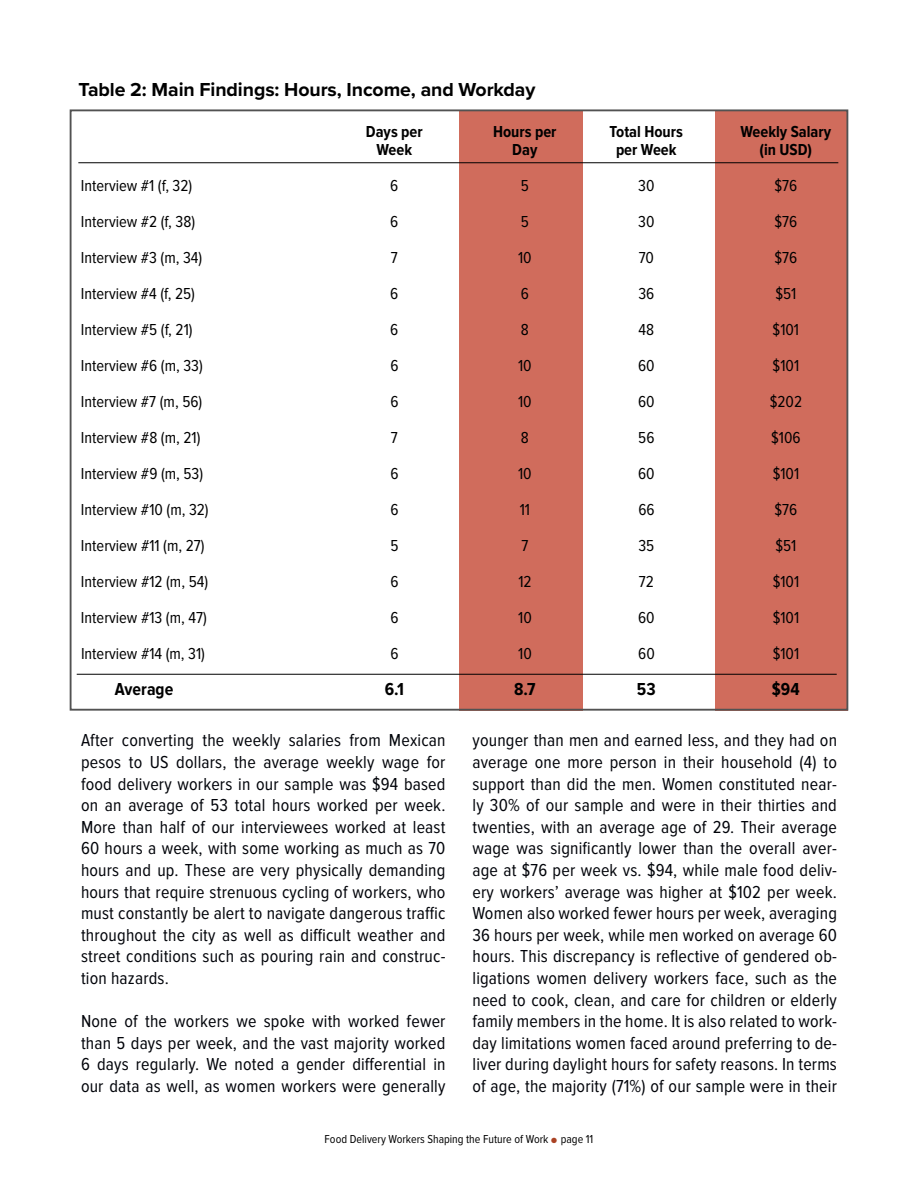
<style>
.page{position:relative;width:918px;height:1188px;background:#fff}
.page>*{position:absolute;margin:0;border:0;box-sizing:border-box;transform-origin:0 0}
.t1{font:700 19.5px "Proxima Nova";letter-spacing:-.005em;color:#000}
.t2{font:18px/21.6px "Proxima Nova Cond";letter-spacing:.01em;color:#000309;text-align:justify}
.t3{font:700 18px "Proxima Nova Cond";color:#000}
.t4{font:16.5px "Proxima Nova Cond";color:#000}
.t5{font:700 16.5px "Proxima Nova Cond";color:#000}
.t6{font:12px "Proxima Nova Cond";color:#000}
.s1{color:#aa4224}
</style>
<div class="page">
<div style="left:716px;top:111px;width:132px;height:600px;background:#d06c5c"></div>
<div style="left:459px;top:111px;width:123px;height:600px;background:#d06c5c"></div>
<hr style="left:78px;top:162px;width:760px;height:1px;background:#000">
<hr style="left:77px;top:674px;width:760px;height:1px;background:#000">
<p class="t1" style="left:78px;top:75px;width:459px">Table 2: Main Findings: Hours, Income, and Workday</p>
<p class="t5" style="left:366px;top:122px;width:58px">Days per</p>
<p class="t5" style="left:493px;top:122px;width:65px">Hours per</p>
<p class="t5" style="left:610px;top:122px;width:75px">Total Hours</p>
<p class="t5" style="left:740px;top:122px;width:92px">Weekly Salary</p>
<p class="t5" style="left:377px;top:140px;width:37px">Week</p>
<p class="t5" style="left:512px;top:140px;width:27px">Day</p>
<p class="t5" style="left:616px;top:140px;width:62px">per Week</p>
<p class="t5" style="left:759px;top:140px;width:54px">(in USD)</p>
<p class="t4" style="left:81px;top:176px;width:113px">Interview #1 (f, 32)</p>
<p class="t4" style="left:390px;top:176px;width:10px">6</p>
<p class="t4" style="left:521px;top:176px;width:10px">5</p>
<p class="t4" style="left:638px;top:176px;width:18px">30</p>
<p class="t4" style="left:774px;top:176px;width:24px">$76</p>
<p class="t4" style="left:81px;top:212px;width:116px">Interview #2 (f, 38)</p>
<p class="t4" style="left:390px;top:212px;width:10px">6</p>
<p class="t4" style="left:521px;top:212px;width:10px">5</p>
<p class="t4" style="left:638px;top:212px;width:18px">30</p>
<p class="t4" style="left:774px;top:212px;width:24px">$76</p>
<p class="t4" style="left:81px;top:248px;width:123px">Interview #3 (m, 34)</p>
<p class="t4" style="left:391px;top:248px;width:8px">7</p>
<p class="t4" style="left:518px;top:248px;width:15px">10</p>
<p class="t4" style="left:639px;top:248px;width:17px">70</p>
<p class="t4" style="left:774px;top:248px;width:24px">$76</p>
<p class="t4" style="left:81px;top:284px;width:116px">Interview #4 (f, 25)</p>
<p class="t4" style="left:390px;top:284px;width:10px">6</p>
<p class="t4" style="left:521px;top:284px;width:10px">6</p>
<p class="t4" style="left:638px;top:284px;width:17px">36</p>
<p class="t4" style="left:775px;top:284px;width:23px">$51</p>
<p class="t4" style="left:81px;top:320px;width:113px">Interview #5 (f, 21)</p>
<p class="t4" style="left:390px;top:320px;width:10px">6</p>
<p class="t4" style="left:521px;top:320px;width:10px">8</p>
<p class="t4" style="left:639px;top:320px;width:17px">48</p>
<p class="t4" style="left:773px;top:320px;width:28px">$101</p>
<p class="t4" style="left:81px;top:356px;width:123px">Interview #6 (m, 33)</p>
<p class="t4" style="left:390px;top:356px;width:10px">6</p>
<p class="t4" style="left:518px;top:356px;width:15px">10</p>
<p class="t4" style="left:638px;top:356px;width:18px">60</p>
<p class="t4" style="left:773px;top:356px;width:28px">$101</p>
<p class="t4" style="left:81px;top:392px;width:123px">Interview #7 (m, 56)</p>
<p class="t4" style="left:390px;top:392px;width:10px">6</p>
<p class="t4" style="left:518px;top:392px;width:15px">10</p>
<p class="t4" style="left:638px;top:392px;width:18px">60</p>
<p class="t4" style="left:770px;top:392px;width:34px">$202</p>
<p class="t4" style="left:81px;top:428px;width:121px">Interview #8 (m, 21)</p>
<p class="t4" style="left:391px;top:428px;width:8px">7</p>
<p class="t4" style="left:521px;top:428px;width:10px">8</p>
<p class="t4" style="left:638px;top:428px;width:18px">56</p>
<p class="t4" style="left:771px;top:428px;width:31px">$106</p>
<p class="t4" style="left:81px;top:464px;width:124px">Interview #9 (m, 53)</p>
<p class="t4" style="left:390px;top:464px;width:10px">6</p>
<p class="t4" style="left:518px;top:464px;width:15px">10</p>
<p class="t4" style="left:638px;top:464px;width:18px">60</p>
<p class="t4" style="left:773px;top:464px;width:28px">$101</p>
<p class="t4" style="left:81px;top:500px;width:129px">Interview #10 (m, 32)</p>
<p class="t4" style="left:390px;top:500px;width:10px">6</p>
<p class="t4" style="left:520px;top:500px;width:12px">11</p>
<p class="t4" style="left:638px;top:500px;width:18px">66</p>
<p class="t4" style="left:775px;top:500px;width:24px">$76</p>
<p class="t4" style="left:81px;top:536px;width:125px">Interview #11 (m, 27)</p>
<p class="t4" style="left:390px;top:536px;width:10px">5</p>
<p class="t4" style="left:521px;top:536px;width:8px">7</p>
<p class="t4" style="left:639px;top:536px;width:17px">35</p>
<p class="t4" style="left:775px;top:536px;width:23px">$51</p>
<p class="t4" style="left:81px;top:572px;width:129px">Interview #12 (m, 54)</p>
<p class="t4" style="left:390px;top:572px;width:10px">6</p>
<p class="t4" style="left:518px;top:572px;width:15px">12</p>
<p class="t4" style="left:639px;top:572px;width:17px">72</p>
<p class="t4" style="left:773px;top:572px;width:28px">$101</p>
<p class="t4" style="left:81px;top:608px;width:127px">Interview #13 (m, 47)</p>
<p class="t4" style="left:390px;top:608px;width:10px">6</p>
<p class="t4" style="left:518px;top:608px;width:15px">10</p>
<p class="t4" style="left:638px;top:608px;width:18px">60</p>
<p class="t4" style="left:773px;top:608px;width:28px">$101</p>
<p class="t4" style="left:81px;top:644px;width:126px">Interview #14 (m, 31)</p>
<p class="t4" style="left:390px;top:644px;width:10px">6</p>
<p class="t4" style="left:518px;top:644px;width:15px">10</p>
<p class="t4" style="left:638px;top:644px;width:18px">60</p>
<p class="t4" style="left:773px;top:644px;width:28px">$101</p>
<p class="t3" style="left:115px;top:679px;width:60px">Average</p>
<p class="t3" style="left:385px;top:679px;width:21px">6.1</p>
<p class="t3" style="left:514px;top:679px;width:23px">8.7</p>
<p class="t3" style="left:637px;top:679px;width:20px">53</p>
<p class="t3" style="left:772px;top:679px;width:29px">$94</p>
<p class="t2" style="left:81px;top:730px;width:366px">After converting the weekly salaries from Mexican pesos to US dollars, the average weekly wage for food delivery workers in our sample was $94 based on an average of 53 total hours worked per week.<br>More than half of our interviewees worked at least 60 hours a week, with some working as much as 70 hours and up. These are very physically demanding hours that require strenuous cycling of workers, who must constantly be alert to navigate dangerous traffic throughout the city as well as difficult weather and street conditions such as pouring rain and construc&shy;tion hazards.</p>
<p class="t2" style="left:81px;top:1011px;width:366px">None of the workers we spoke with worked fewer than 5 days per week, and the vast majority worked 6 days regularly. We noted a gender differential in our data as well, as women workers were generally</p>
<p class="t2" style="left:472px;top:730px;width:366px">younger than men and earned less, and they had on average one more person in their household (4) to support than did the men. Women constituted near&shy;ly 30% of our sample and were in their thirties and twenties, with an average age of 29. Their average wage was significantly lower than the overall aver&shy;age at $76 per week vs. $94, while male food deliv&shy;ery workers’ average was higher at $102 per week.<br>Women also worked fewer hours per week, averaging 36 hours per week, while men worked on average 60 hours. This discrepancy is reflective of gendered ob&shy;ligations women delivery workers face, such as the need to cook, clean, and care for children or elderly family members in the home. It is also related to work&shy;day limitations women faced around preferring to de&shy;liver during daylight hours for safety reasons. In terms of age, the majority (71%) of our sample were in their</p>
<p class="t6" style="left:325px;top:1132px;width:270px">Food Delivery Workers Shaping the Future of Work <span class="s1">●</span> page 11</p>
</div>
